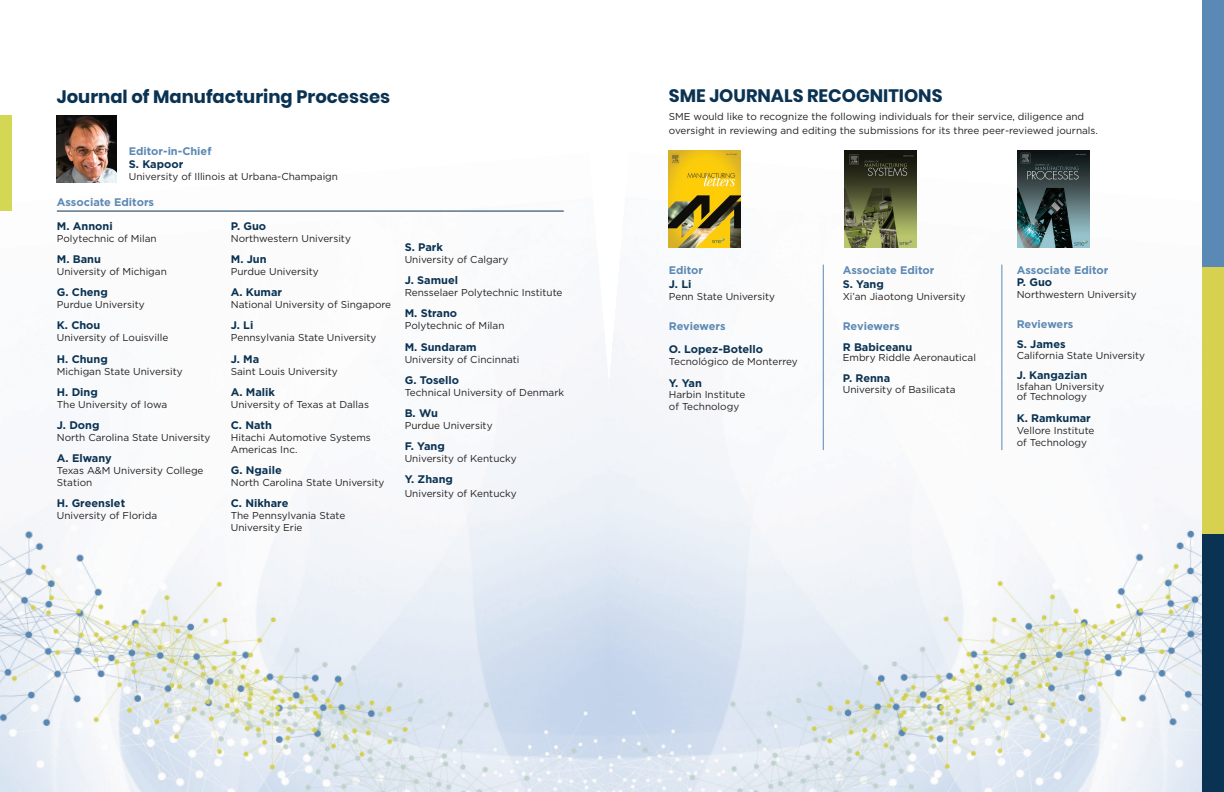
<style>
.page{position:relative;width:1224px;height:792px;background:#fff}
.page>*{position:absolute;margin:0;border:0;box-sizing:border-box;transform-origin:0 0}
.t1{font:700 18px "Poppins";color:#0a3252}
.t2{font:700 11px "Gotham";color:#0a3252}
.t3{font:700 11px "Gotham";color:#5c89b4}
.t4{font:10px/12px "Gotham";color:#231f20}
</style>
<div class="page">
<img style="left:0;top:152px;width:606px;height:640px">
<img style="left:606px;top:247px;width:596px;height:545px">
<div style="left:1202px;top:266px;width:22px;height:268px;background:#d6d250"></div>
<div style="left:1202px;top:0;width:22px;height:266px;background:#5989b4"></div>
<div style="left:1202px;top:534px;width:22px;height:258px;background:#0a3252"></div>
<img style="left:57px;top:116px;width:59px;height:66px">
<hr style="left:57px;top:211px;width:507px;height:1px;background:#0a3252">
<img style="left:844px;top:151px;width:73px;height:96px">
<img style="left:1017px;top:151px;width:73px;height:96px">
<img style="left:668px;top:151px;width:73px;height:96px">
<hr style="left:823px;top:265px;width:1px;height:185px;background:#5c89b4">
<hr style="left:1002px;top:265px;width:1px;height:185px;background:#5c89b4">
<div style="left:0;top:116px;width:12px;height:95px;background:#d3d753"></div>
<h1 class="t1" style="left:57px;top:86px;width:335px">Journal of Manufacturing Processes</h1>
<p class="t3" style="left:129px;top:144px;width:84px">Editor-in-Chief</p>
<p class="t2" style="left:129px;top:157px;width:56px">S. Kapoor</p>
<p class="t4" style="left:129px;top:170px;width:211px">University of Illinois at Urbana-Champaign</p>
<p class="t3" style="left:57px;top:195px;width:99px">Associate Editors</p>
<p class="t2" style="left:57px;top:219px;width:57px">M. Annoni</p>
<p class="t4" style="left:57px;top:232px;width:101px">Polytechnic of Milan</p>
<p class="t2" style="left:57px;top:252px;width:46px">M. Banu</p>
<p class="t4" style="left:57px;top:265px;width:112px">University of Michigan</p>
<p class="t2" style="left:57px;top:285px;width:53px">G. Cheng</p>
<p class="t4" style="left:57px;top:298px;width:89px">Purdue University</p>
<p class="t2" style="left:57px;top:318px;width:45px">K. Chou</p>
<p class="t4" style="left:57px;top:332px;width:113px">University of Louisville</p>
<p class="t2" style="left:57px;top:351px;width:52px">H. Chung</p>
<p class="t4" style="left:57px;top:365px;width:127px">Michigan State University</p>
<p class="t2" style="left:57px;top:385px;width:43px">H. Ding</p>
<p class="t4" style="left:57px;top:398px;width:112px">The University of Iowa</p>
<p class="t2" style="left:57px;top:418px;width:44px">J. Dong</p>
<p class="t4" style="left:57px;top:431px;width:155px">North Carolina State University</p>
<p class="t2" style="left:57px;top:451px;width:56px">A. Elwany</p>
<p class="t4" style="left:57px;top:464px;width:148px">Texas A&amp;M University College<br>Station</p>
<p class="t2" style="left:57px;top:496px;width:70px">H. Greenslet</p>
<p class="t4" style="left:57px;top:510px;width:102px">University of Florida</p>
<p class="t2" style="left:231px;top:219px;width:37px">P. Guo</p>
<p class="t4" style="left:231px;top:232px;width:122px">Northwestern University</p>
<p class="t2" style="left:231px;top:252px;width:37px">M. Jun</p>
<p class="t4" style="left:231px;top:265px;width:89px">Purdue University</p>
<p class="t2" style="left:231px;top:285px;width:53px">A. Kumar</p>
<p class="t4" style="left:231px;top:298px;width:162px">National University of Singapore</p>
<p class="t2" style="left:231px;top:318px;width:24px">J. Li</p>
<p class="t4" style="left:231px;top:332px;width:147px">Pennsylvania State University</p>
<p class="t2" style="left:231px;top:351px;width:30px">J. Ma</p>
<p class="t4" style="left:231px;top:365px;width:108px">Saint Louis University</p>
<p class="t2" style="left:231px;top:385px;width:46px">A. Malik</p>
<p class="t4" style="left:231px;top:398px;width:140px">University of Texas at Dallas</p>
<p class="t2" style="left:231px;top:418px;width:43px">C. Nath</p>
<p class="t4" style="left:231px;top:431px;width:142px">Hitachi Automotive Systems<br>Americas Inc.</p>
<p class="t2" style="left:231px;top:463px;width:53px">G. Ngaile</p>
<p class="t4" style="left:231px;top:476px;width:155px">North Carolina State University</p>
<p class="t2" style="left:231px;top:496px;width:59px">C. Nikhare</p>
<p class="t4" style="left:231px;top:510px;width:116px">The Pennsylvania State<br>University Erie</p>
<p class="t2" style="left:405px;top:240px;width:40px">S. Park</p>
<p class="t4" style="left:405px;top:253px;width:105px">University of Calgary</p>
<p class="t2" style="left:405px;top:273px;width:55px">J. Samuel</p>
<p class="t4" style="left:405px;top:286px;width:159px">Rensselaer Polytechnic Institute</p>
<p class="t2" style="left:405px;top:306px;width:54px">M. Strano</p>
<p class="t4" style="left:405px;top:320px;width:101px">Polytechnic of Milan</p>
<p class="t2" style="left:405px;top:339px;width:73px">M. Sundaram</p>
<p class="t4" style="left:405px;top:353px;width:116px">University of Cincinnati</p>
<p class="t2" style="left:405px;top:373px;width:56px">G. Tosello</p>
<p class="t4" style="left:405px;top:386px;width:161px">Technical University of Denmark</p>
<p class="t2" style="left:405px;top:406px;width:35px">B. Wu</p>
<p class="t4" style="left:405px;top:419px;width:89px">Purdue University</p>
<p class="t2" style="left:405px;top:439px;width:42px">F. Yang</p>
<p class="t4" style="left:405px;top:452px;width:113px">University of Kentucky</p>
<p class="t2" style="left:405px;top:472px;width:50px">Y. Zhang</p>
<p class="t4" style="left:405px;top:487px;width:113px">University of Kentucky</p>
<h1 class="t1" style="left:669px;top:85px;width:275px">SME JOURNALS RECOGNITIONS</h1>
<p class="t4" style="left:669px;top:109px;width:431px;line-height:14px">SME would like to recognize the following individuals for their service, diligence and oversight in reviewing and editing the submissions for its three peer-reviewed journals.</p>
<p class="t3" style="left:669px;top:263px;width:36px">Editor</p>
<p class="t2" style="left:669px;top:276px;width:24px">J. Li</p>
<p class="t4" style="left:669px;top:290px;width:108px">Penn State University</p>
<p class="t3" style="left:669px;top:318px;width:58px">Reviewers</p>
<p class="t2" style="left:669px;top:342px;width:96px">O. Lopez-Botello</p>
<p class="t4" style="left:669px;top:355px;width:130px">Tecnológico de Monterrey</p>
<p class="t2" style="left:669px;top:376px;width:35px">Y. Yan</p>
<p class="t4" style="left:669px;top:388px;width:78px">Harbin Institute of Technology</p>
<p class="t3" style="left:843px;top:263px;width:93px">Associate Editor</p>
<p class="t2" style="left:843px;top:276px;width:43px">S. Yang</p>
<p class="t4" style="left:843px;top:290px;width:125px">Xi’an Jiaotong University</p>
<p class="t3" style="left:843px;top:318px;width:58px">Reviewers</p>
<p class="t2" style="left:843px;top:339px;width:71px">R Babiceanu</p>
<p class="t4" style="left:843px;top:352px;width:135px">Embry Riddle Aeronautical</p>
<p class="t2" style="left:843px;top:371px;width:49px">P. Renna</p>
<p class="t4" style="left:843px;top:383px;width:114px">University of Basilicata</p>
<p class="t3" style="left:1017px;top:263px;width:93px">Associate Editor</p>
<p class="t2" style="left:1017px;top:275px;width:37px">P. Guo</p>
<p class="t4" style="left:1017px;top:289px;width:122px">Northwestern University</p>
<p class="t3" style="left:1017px;top:317px;width:58px">Reviewers</p>
<p class="t2" style="left:1017px;top:337px;width:50px">S. James</p>
<p class="t4" style="left:1017px;top:349px;width:130px">California State University</p>
<p class="t2" style="left:1017px;top:368px;width:72px">J. Kangazian</p>
<p class="t4" style="left:1017px;top:380px;width:89px;line-height:10.8px">Isfahan University of Technology</p>
<p class="t2" style="left:1017px;top:410px;width:76px">K. Ramkumar</p>
<p class="t4" style="left:1017px;top:424px;width:79px">Vellore Institute of Technology</p>
</div>
